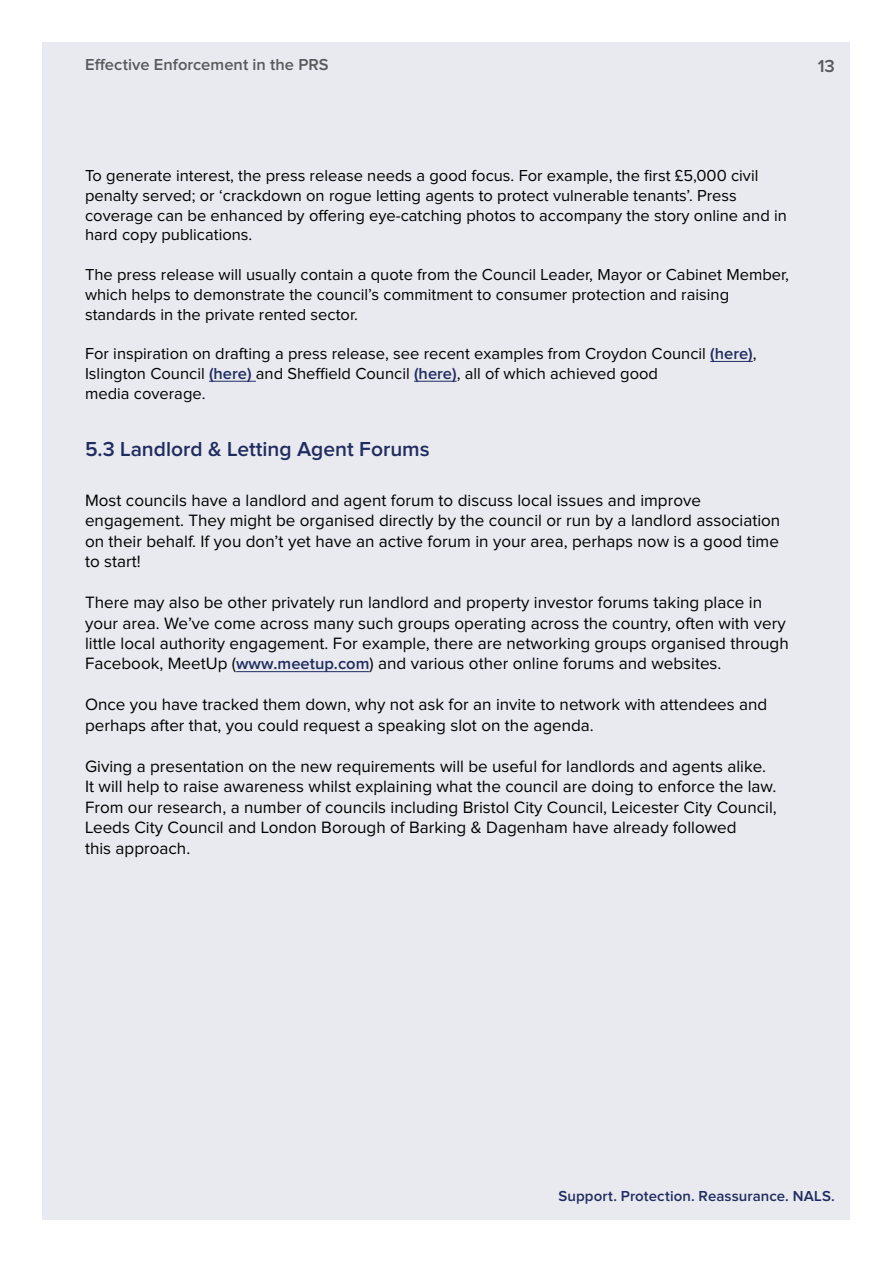
<style>
.page{position:relative;width:893px;height:1263px;background:#fff}
.page>*{position:absolute;margin:0;border:0;box-sizing:border-box;transform-origin:0 0}
.t1{font:600 21px "Proxima Nova";color:#202c60}
.t2{font:600 18px "Proxima Nova";color:#58595b}
.t3{font:17.1px/20.4px "Proxima Nova";color:#000}
.t4{font:16.5px/19.8px "Proxima Nova";color:#000}
.t5{font:600 16.5px "Proxima Nova";color:#58595b}
.t6{font:600 15px "Proxima Nova";letter-spacing:.005em;color:#202c60}
.s1{font-weight:600;color:#202c60}
.s2{font-weight:600;font-size:16.5px;color:#202c60}
</style>
<div class="page">
<div style="left:43px;top:43px;width:807px;height:1177px;background:#e9eaef"></div>
<hr style="left:710px;top:361px;width:43px;height:1px;background:#202c60">
<hr style="left:209px;top:381px;width:47px;height:1px;background:#202c60">
<hr style="left:414px;top:381px;width:43px;height:1px;background:#202c60">
<hr style="left:236px;top:671px;width:133px;height:1px;background:#202c60">
<p class="t5" style="left:85px;top:57px;width:245px">Effective Enforcement in the PRS</p>
<p class="t2" style="left:818px;top:57px;width:19px">13</p>
<p class="t4" style="left:85px;top:166px;width:703px">To generate interest, the press release needs a good focus. For example, the first £5,000 civil penalty served; or ‘crackdown on rogue letting agents to protect vulnerable tenants’. Press coverage can be enhanced by offering eye-catching photos to accompany the story online and in hard copy publications.</p>
<p class="t4" style="left:85px;top:265px;width:705px">The press release will usually contain a quote from the Council Leader, Mayor or Cabinet Member, which helps to demonstrate the council’s commitment to consumer protection and raising standards in the private rented sector.</p>
<p class="t4" style="left:85px;top:345px;width:673px">For inspiration on drafting a press release, see recent examples from Croydon Council <span class="s1">(here)</span>,<br>Islington Council <span class="s1">(here)</span> and Sheffield Council <span class="s1">(here)</span>, all of which achieved good<br>media coverage.</p>
<p class="t1" style="left:85px;top:440px;width:346px">5.3 Landlord &amp; Letting Agent Forums</p>
<p class="t3" style="left:85px;top:491px;width:697px">Most councils have a landlord and agent forum to discuss local issues and improve engagement. They might be organised directly by the council or run by a landlord association on their behalf. If you don’t yet have an active forum in your area, perhaps now is a good time to start!</p>
<p class="t3" style="left:85px;top:593px;width:705px">There may also be other privately run landlord and property investor forums taking place in your area. We’ve come across many such groups operating across the country, often with very little local authority engagement. For example, there are networking groups organised through Facebook, MeetUp (<span class="s2">www.meetup.com</span>) and various other online forums and websites.</p>
<p class="t3" style="left:85px;top:695px;width:684px">Once you have tracked them down, why not ask for an invite to network with attendees and perhaps after that, you could request a speaking slot on the agenda.</p>
<p class="t3" style="left:85px;top:756px;width:693px">Giving a presentation on the new requirements will be useful for landlords and agents alike.<br>It will help to raise awareness whilst explaining what the council are doing to enforce the law.<br>From our research, a number of councils including Bristol City Council, Leicester City Council, Leeds City Council and London Borough of Barking &amp; Dagenham have already followed<br>this approach.</p>
<p class="t6" style="left:558px;top:1189px;width:278px">Support. Protection. Reassurance. NALS.</p>
</div>
